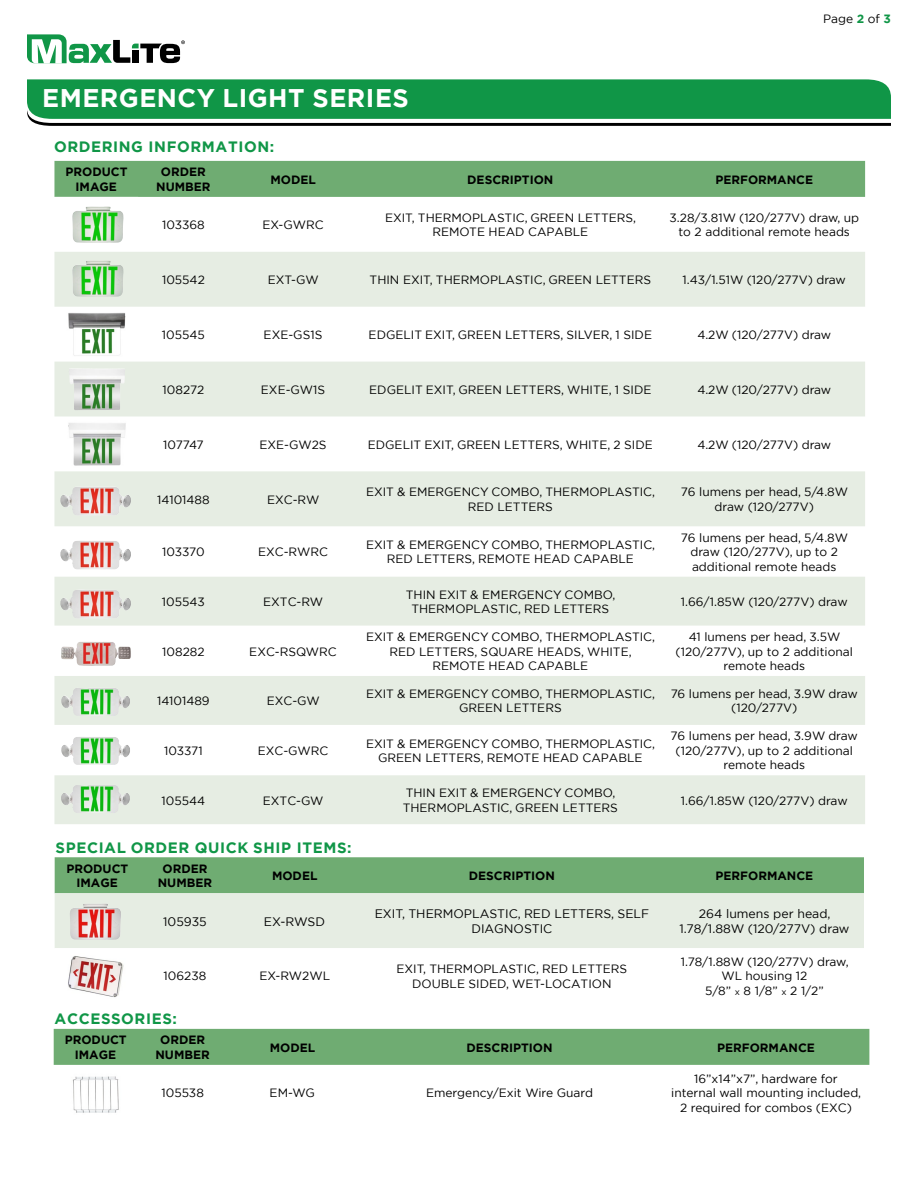
<style>
.page{position:relative;width:918px;height:1188px;background:#fff}
.page>*{position:absolute;margin:0;border:0;box-sizing:border-box;transform-origin:0 0}
.t1{font:700 25.5px "Gotham";letter-spacing:.02em;color:#fff}
.t2{font:700 15px "Gotham";letter-spacing:.04em;color:#109647}
.t3{font:12.3px/14.7px "Gotham";color:#000;text-align:center}
.t4{font:12px/14.4px "Gotham";color:#000;text-align:center}
.t5{font:700 12px/14.4px "Gotham";color:#000;text-align:center}
.s1{font-weight:700;color:#109647}
.s2{font-size:9px}
</style>
<div class="page">
<svg style="left:27px;top:79px;width:864px;height:47px;background:#279755"></svg>
<svg style="left:27px;top:34px;width:158px;height:29px"></svg>
<div style="left:54px;top:161px;width:811px;height:36px;background:#6fac72"></div>
<svg style="left:54px;top:252px;width:811px;height:572px;fill:#e6ede3"></svg>
<div style="left:54px;top:1029px;width:815px;height:36px;background:#6fac72"></div>
<div style="left:55px;top:857px;width:809px;height:36px;background:#6fac72"></div>
<div style="left:55px;top:893px;width:809px;height:55px;background:#e6ede3"></div>
<img style="left:73px;top:1076px;width:46px;height:37px">
<img style="left:68px;top:956px;width:56px;height:42px">
<img style="left:60px;top:486px;width:71px;height:30px">
<img style="left:69px;top:903px;width:52px;height:37px">
<img style="left:60px;top:541px;width:52px;height:28px">
<img style="left:61px;top:737px;width:48px;height:28px">
<img style="left:61px;top:688px;width:69px;height:28px">
<img style="left:61px;top:641px;width:72px;height:25px">
<img style="left:60px;top:590px;width:52px;height:29px">
<img style="left:60px;top:785px;width:70px;height:28px">
<img style="left:72px;top:206px;width:52px;height:37px">
<img style="left:72px;top:260px;width:52px;height:37px">
<img style="left:65px;top:312px;width:64px;height:47px">
<img style="left:69px;top:368px;width:56px;height:42px">
<img style="left:64px;top:419px;width:66px;height:49px">
<h1 class="t1" style="left:42px;top:81px;width:368px">EMERGENCY LIGHT SERIES</h1>
<p class="t2" style="left:54px;top:137px;width:222px">ORDERING INFORMATION:</p>
<p class="t4" style="left:823px;top:11px;width:69px">Page <span class="s1">2</span> of <span class="s1">3</span></p>
<p class="t5" style="left:66px;top:165px;width:63px">PRODUCT<br>IMAGE</p>
<p class="t5" style="left:156px;top:165px;width:56px">ORDER<br>NUMBER</p>
<p class="t5" style="left:270px;top:172px;width:47px">MODEL</p>
<p class="t5" style="left:467px;top:172px;width:88px">DESCRIPTION</p>
<p class="t5" style="left:715px;top:172px;width:99px">PERFORMANCE</p>
<p class="t4" style="left:162px;top:217px;width:44px">103368</p>
<p class="t4" style="left:262px;top:217px;width:63px">EX-GWRC</p>
<p class="t4" style="left:385px;top:210px;width:253px">EXIT, THERMOPLASTIC, GREEN LETTERS,<br>REMOTE HEAD CAPABLE</p>
<p class="t4" style="left:670px;top:210px;width:191px">3.28/3.81W (120/277V) draw, up to 2 additional remote heads</p>
<p class="t4" style="left:162px;top:272px;width:44px">105542</p>
<p class="t4" style="left:268px;top:272px;width:52px">EXT-GW</p>
<p class="t4" style="left:370px;top:272px;width:283px">THIN EXIT, THERMOPLASTIC, GREEN LETTERS</p>
<p class="t4" style="left:683px;top:272px;width:165px">1.43/1.51W (120/277V) draw</p>
<p class="t4" style="left:162px;top:327px;width:44px">105545</p>
<p class="t4" style="left:264px;top:327px;width:60px">EXE-GS1S</p>
<p class="t4" style="left:369px;top:327px;width:285px">EDGELIT EXIT, GREEN LETTERS, SILVER, 1 SIDE</p>
<p class="t4" style="left:697px;top:327px;width:135px">4.2W (120/277V) draw</p>
<p class="t4" style="left:163px;top:382px;width:43px">108272</p>
<p class="t4" style="left:261px;top:382px;width:66px">EXE-GW1S</p>
<p class="t4" style="left:369px;top:382px;width:284px">EDGELIT EXIT, GREEN LETTERS, WHITE, 1 SIDE</p>
<p class="t4" style="left:697px;top:382px;width:135px">4.2W (120/277V) draw</p>
<p class="t4" style="left:163px;top:437px;width:42px">107747</p>
<p class="t4" style="left:259px;top:437px;width:69px">EXE-GW2S</p>
<p class="t4" style="left:368px;top:437px;width:287px">EDGELIT EXIT, GREEN LETTERS, WHITE, 2 SIDE</p>
<p class="t4" style="left:697px;top:437px;width:135px">4.2W (120/277V) draw</p>
<p class="t4" style="left:157px;top:492px;width:54px">14101488</p>
<p class="t4" style="left:267px;top:492px;width:54px">EXC-RW</p>
<p class="t4" style="left:366px;top:485px;width:291px">EXIT &amp; EMERGENCY COMBO, THERMOPLASTIC,<br>RED LETTERS</p>
<p class="t4" style="left:681px;top:485px;width:169px">76 lumens per head, 5/4.8W draw (120/277V)</p>
<p class="t4" style="left:162px;top:545px;width:44px">103370</p>
<p class="t4" style="left:258px;top:545px;width:71px">EXC-RWRC</p>
<p class="t4" style="left:366px;top:537px;width:291px">EXIT &amp; EMERGENCY COMBO, THERMOPLASTIC,<br>RED LETTERS, REMOTE HEAD CAPABLE</p>
<p class="t4" style="left:681px;top:530px;width:169px">76 lumens per head, 5/4.8W draw (120/277V), up to 2 additional remote heads</p>
<p class="t4" style="left:162px;top:594px;width:44px">105543</p>
<p class="t4" style="left:263px;top:594px;width:62px">EXTC-RW</p>
<p class="t4" style="left:406px;top:587px;width:211px">THIN EXIT &amp; EMERGENCY COMBO,<br>THERMOPLASTIC, RED LETTERS</p>
<p class="t4" style="left:681px;top:594px;width:168px">1.66/1.85W (120/277V) draw</p>
<p class="t4" style="left:162px;top:644px;width:44px">108282</p>
<p class="t4" style="left:249px;top:644px;width:89px">EXC-RSQWRC</p>
<p class="t4" style="left:366px;top:629px;width:291px">EXIT &amp; EMERGENCY COMBO, THERMOPLASTIC,<br>RED LETTERS, SQUARE HEADS, WHITE,<br>REMOTE HEAD CAPABLE</p>
<p class="t4" style="left:676px;top:629px;width:179px">41 lumens per head, 3.5W (120/277V), up to 2 additional remote heads</p>
<p class="t4" style="left:157px;top:694px;width:54px">14101489</p>
<p class="t4" style="left:267px;top:694px;width:54px">EXC-GW</p>
<p class="t4" style="left:366px;top:686px;width:291px">EXIT &amp; EMERGENCY COMBO, THERMOPLASTIC,<br>GREEN LETTERS</p>
<p class="t4" style="left:671px;top:686px;width:189px">76 lumens per head, 3.9W draw (120/277V)</p>
<p class="t4" style="left:164px;top:743px;width:40px">103371</p>
<p class="t4" style="left:258px;top:743px;width:72px">EXC-GWRC</p>
<p class="t4" style="left:366px;top:736px;width:291px">EXIT &amp; EMERGENCY COMBO, THERMOPLASTIC,<br>GREEN LETTERS, REMOTE HEAD CAPABLE</p>
<p class="t4" style="left:671px;top:729px;width:189px">76 lumens per head, 3.9W draw (120/277V), up to 2 additional remote heads</p>
<p class="t4" style="left:162px;top:793px;width:45px">105544</p>
<p class="t4" style="left:263px;top:793px;width:62px">EXTC-GW</p>
<p class="t4" style="left:403px;top:786px;width:217px;text-align:left">THIN EXIT &amp; EMERGENCY COMBO,<br>THERMOPLASTIC, GREEN LETTERS</p>
<p class="t4" style="left:681px;top:793px;width:168px">1.66/1.85W (120/277V) draw</p>
<p class="t2" style="left:56px;top:838px;width:298px">SPECIAL ORDER QUICK SHIP ITEMS:</p>
<p class="t5" style="left:66px;top:861px;width:63px">PRODUCT<br>IMAGE</p>
<p class="t5" style="left:158px;top:861px;width:56px">ORDER<br>NUMBER</p>
<p class="t5" style="left:272px;top:869px;width:47px">MODEL</p>
<p class="t5" style="left:469px;top:869px;width:88px">DESCRIPTION</p>
<p class="t5" style="left:716px;top:869px;width:99px">PERFORMANCE</p>
<p class="t3" style="left:163px;top:914px;width:45px">105935</p>
<p class="t3" style="left:264px;top:914px;width:63px">EX-RWSD</p>
<p class="t3" style="left:375px;top:906px;width:276px">EXIT, THERMOPLASTIC, RED LETTERS, SELF<br>DIAGNOSTIC</p>
<p class="t3" style="left:679px;top:906px;width:172px">264 lumens per head,<br>1.78/1.88W (120/277V) draw</p>
<p class="t4" style="left:164px;top:969px;width:44px">106238</p>
<p class="t4" style="left:259px;top:969px;width:72px">EX-RW2WL</p>
<p class="t4" style="left:396px;top:962px;width:232px">EXIT, THERMOPLASTIC, RED LETTERS<br>DOUBLE SIDED, WET-LOCATION</p>
<p class="t4" style="left:681px;top:954px;width:170px">1.78/1.88W (120/277V) draw,<br>WL housing 12<br>5/8” <span class="s2">x</span> 8 1/8” <span class="s2">x</span> 2 1/2”</p>
<p class="t2" style="left:55px;top:1009px;width:124px">ACCESSORIES:</p>
<p class="t5" style="left:65px;top:1033px;width:63px">PRODUCT<br>IMAGE</p>
<p class="t5" style="left:156px;top:1033px;width:56px">ORDER<br>NUMBER</p>
<p class="t5" style="left:270px;top:1040px;width:47px">MODEL</p>
<p class="t5" style="left:466px;top:1040px;width:88px">DESCRIPTION</p>
<p class="t5" style="left:717px;top:1040px;width:99px">PERFORMANCE</p>
<p class="t4" style="left:161px;top:1085px;width:44px">105538</p>
<p class="t4" style="left:270px;top:1085px;width:47px">EM-WG</p>
<p class="t4" style="left:426px;top:1085px;width:168px">Emergency/Exit Wire Guard</p>
<p class="t4" style="left:671px;top:1071px;width:191px">16”x14”x7”, hardware for internal wall mounting included,<br>2 required for combos (EXC)</p>
</div>
